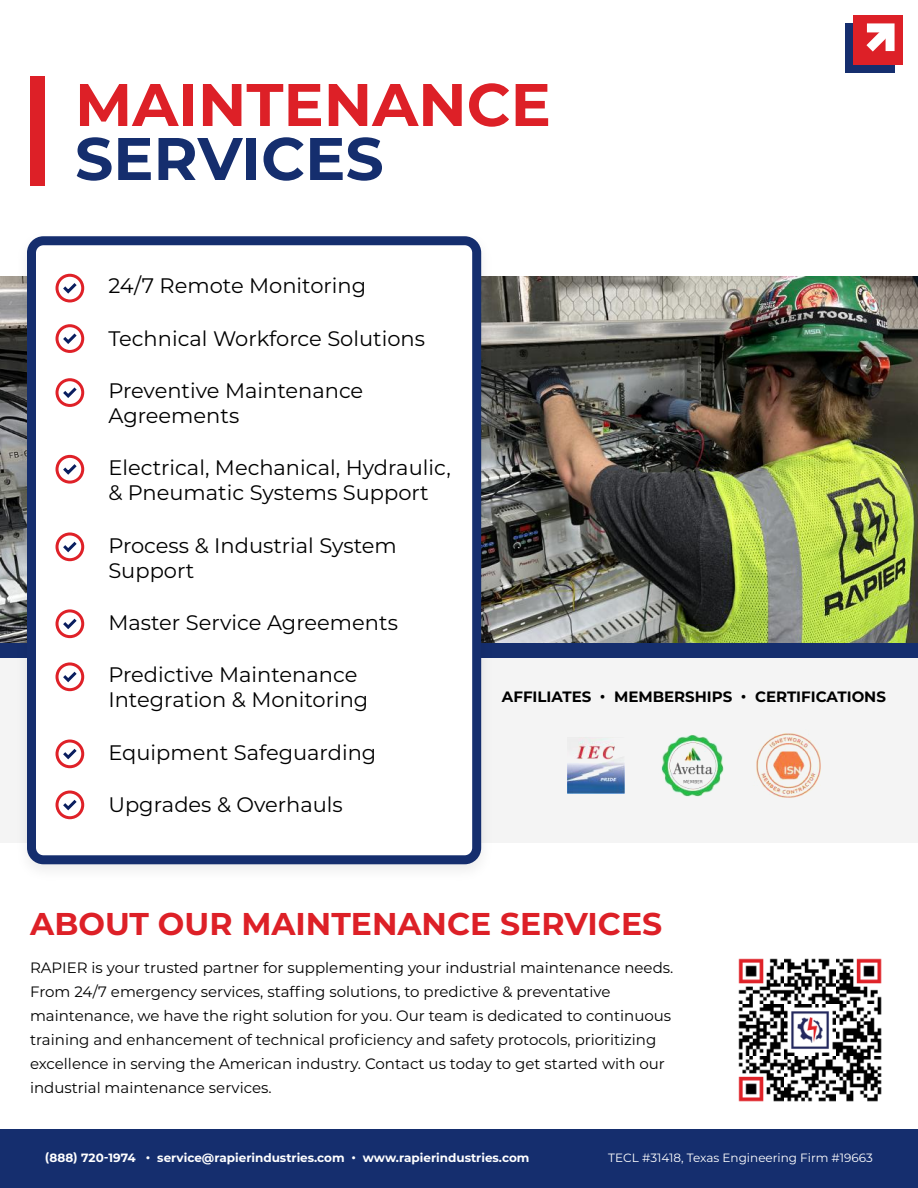
<style>
.page{position:relative;width:918px;height:1188px;background:#fff}
.page>*{position:absolute;margin:0;border:0;box-sizing:border-box;transform-origin:0 0}
.t1{font:700 60px "Montserrat";color:#dd2027}
.t2{font:700 60px "Montserrat";color:#152e6e}
.t3{font:700 31.5px "Montserrat";color:#dd2027}
.t4{font:21px/25.2px "Montserrat";color:#000}
.t5{font:15px/24px "Montserrat";color:#000}
.t6{font:700 15px "Montserrat";color:#000}
.t7{font:700 12px "Montserrat";color:#fff}
.t8{font:12px "Montserrat";color:#fff}
</style>
<div class="page">
<img style="left:500px;top:277px;width:418px;height:366px">
<div style="left:0;top:643px;width:918px;height:15px;background:#152e6e"></div>
<div style="left:0;top:658px;width:918px;height:185px;background:#f4f4f4"></div>
<div style="left:0;top:1129px;width:918px;height:59px;background:#152e6e"></div>
<img style="left:9px;top:250px;width:491px;height:620px">
<div style="left:32px;top:241px;width:445px;height:619px;background:#fff;border-radius:12px"></div>
<div style="left:27px;top:236px;width:454px;height:628px;border:9px solid #152e6e;border-radius:12px"></div>
<div style="left:30px;top:76px;width:14px;height:109px;background:#dd2027"></div>
<div style="left:845px;top:24px;width:49px;height:49px;background:#152e6e"></div>
<div style="left:854px;top:15px;width:49px;height:49px;background:#dd2027"></div>
<svg style="left:866px;top:23px;width:29px;height:29px"></svg>
<div style="left:56px;top:274px;width:28px;height:28px;border:3px solid #df2128;border-radius:50%"></div>
<svg style="left:60px;top:280px;width:20px;height:16px"></svg>
<div style="left:56px;top:324px;width:28px;height:29px;border:3px solid #df2128;border-radius:50%"></div>
<svg style="left:60px;top:330px;width:20px;height:16px"></svg>
<div style="left:56px;top:378px;width:28px;height:29px;border:3px solid #df2128;border-radius:50%"></div>
<svg style="left:60px;top:384px;width:20px;height:16px"></svg>
<div style="left:56px;top:455px;width:28px;height:29px;border:3px solid #df2128;border-radius:50%"></div>
<svg style="left:60px;top:461px;width:20px;height:16px"></svg>
<div style="left:56px;top:532px;width:28px;height:29px;border:3px solid #df2128;border-radius:50%"></div>
<svg style="left:60px;top:539px;width:20px;height:15px"></svg>
<div style="left:56px;top:609px;width:28px;height:29px;border:3px solid #df2128;border-radius:50%"></div>
<svg style="left:60px;top:616px;width:20px;height:15px"></svg>
<div style="left:56px;top:662px;width:28px;height:29px;border:3px solid #df2128;border-radius:50%"></div>
<svg style="left:60px;top:669px;width:20px;height:15px"></svg>
<div style="left:56px;top:791px;width:28px;height:28px;border:3px solid #df2128;border-radius:50%"></div>
<svg style="left:60px;top:797px;width:20px;height:15px"></svg>
<div style="left:56px;top:740px;width:28px;height:28px;border:3px solid #df2128;border-radius:50%"></div>
<svg style="left:60px;top:746px;width:20px;height:15px"></svg>
<img style="left:738px;top:958px;width:144px;height:144px">
<img style="left:661px;top:733px;width:160px;height:65px">
<img style="left:568px;top:737px;width:56px;height:57px">
<h1 class="t1" style="left:75px;top:61px;width:477px">MAINTENANCE</h1>
<h1 class="t2" style="left:75px;top:115px;width:310px">SERVICES</h1>
<h3 class="t4" style="left:108px;top:273px;width:259px">24/7 Remote Monitoring</h3>
<h3 class="t4" style="left:108px;top:325px;width:318px">Technical Workforce Solutions</h3>
<h3 class="t4" style="left:108px;top:377px;width:256px">Preventive Maintenance<br>Agreements</h3>
<h3 class="t4" style="left:108px;top:454px;width:344px">Electrical, Mechanical, Hydraulic, &amp; Pneumatic Systems Support</h3>
<h3 class="t4" style="left:108px;top:532px;width:290px">Process &amp; Industrial System<br>Support</h3>
<h3 class="t4" style="left:108px;top:609px;width:291px">Master Service Agreements</h3>
<h3 class="t4" style="left:108px;top:661px;width:261px">Predictive Maintenance<br>Integration &amp; Monitoring</h3>
<h3 class="t4" style="left:108px;top:739px;width:269px">Equipment Safeguarding</h3>
<h3 class="t4" style="left:108px;top:791px;width:236px">Upgrades &amp; Overhauls</h3>
<p class="t6" style="left:502px;top:686px;width:386px">AFFILIATES • MEMBERSHIPS • CERTIFICATIONS</p>
<h2 class="t3" style="left:30px;top:901px;width:633px">ABOUT OUR MAINTENANCE SERVICES</h2>
<p class="t5" style="left:30px;top:956px;width:645px">RAPIER is your trusted partner for supplementing your industrial maintenance needs.<br>From 24/7 emergency services, staffing solutions, to predictive &amp; preventative maintenance, we have the right solution for you. Our team is dedicated to continuous training and enhancement of technical proficiency and safety protocols, prioritizing excellence in serving the American industry. Contact us today to get started with our industrial maintenance services.</p>
<p class="t7" style="left:45px;top:1149px;width:486px">(888) 720-1974 • service@rapierindustries.com • www.rapierindustries.com</p>
<p class="t8" style="left:608px;top:1150px;width:266px">TECL #31418, Texas Engineering Firm #19663</p>
</div>
